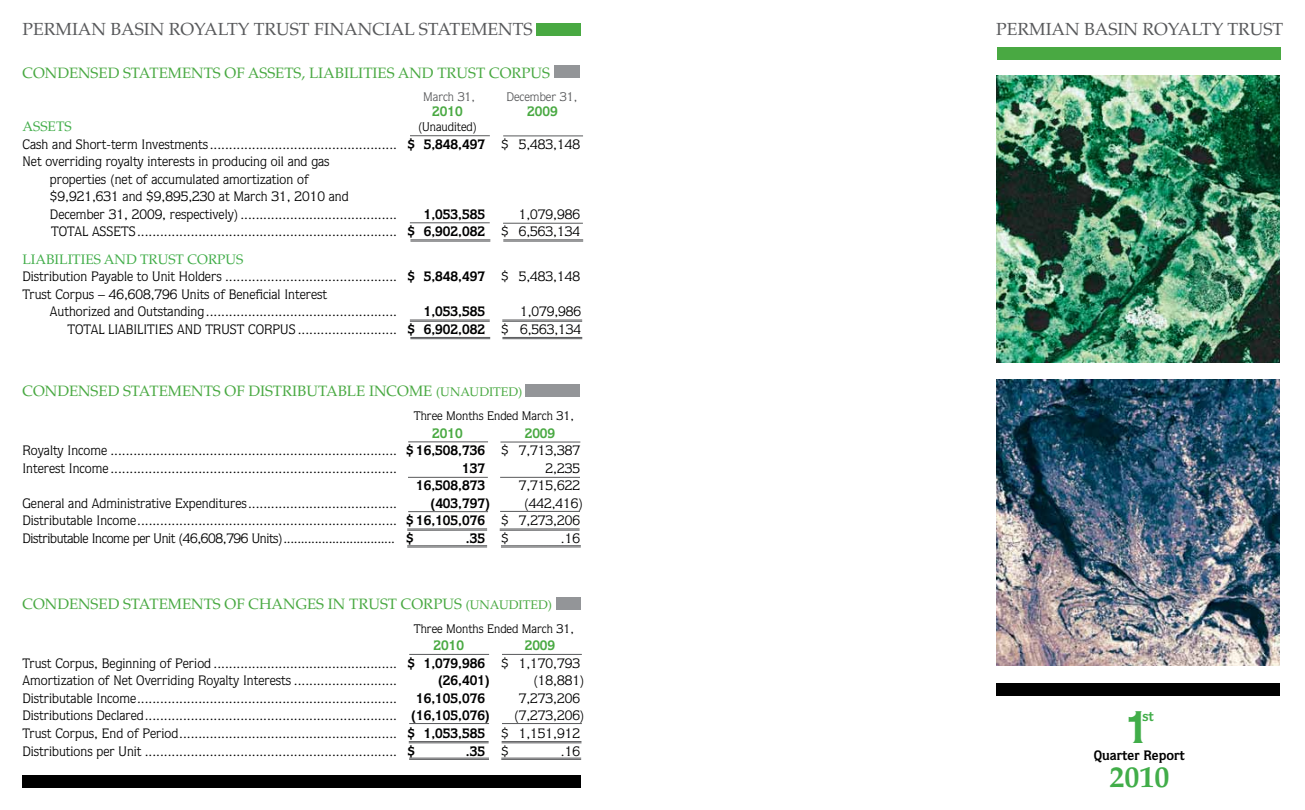
<style>
.page{position:relative;width:1305px;height:810px;background:#fff}
.page>*{position:absolute;margin:0;border:0;box-sizing:border-box;transform-origin:0 0}
.t1{font:700 45px "Quorum Std";color:#41ad49}
.t2{font:700 30px "Palatino LT Std";color:#41ad49}
.t3{font:17.5px "Palatino LT Std";color:#58595b}
.t4{font:15px "Palatino LT Std";color:#49a942}
.t5{font:13.75px/17.5px "Quorum Std";color:#000}
.t6{font:13.75px/17.5px "Quorum Std";letter-spacing:-.025em;color:#000}
.t7{font:700 13.75px "Quorum Std";color:#000}
.t8{font:13.75px "Palatino LT Std";color:#41ad49}
.t9{font:700 13.75px "Quorum Std";color:#49a942}
.t10{font:700 13.75px "Quorum Std";color:#41ad49}
.t11{font:12.5px "Quorum Std";color:#000}
.t12{font:12.5px "Palatino LT Std";color:#49a942}
.t13{font:12.5px "Quorum Std";color:#58595b}
.s1{font-weight:700}
.s2{font-weight:700;color:#49a942}
.s3{font-weight:400}
</style>
<div class="page">
<hr style="left:502px;top:654px;width:80px;height:1px;background:#58595b">
<hr style="left:409px;top:654px;width:80px;height:1px;background:#58595b">
<hr style="left:501px;top:758px;width:80px;height:1px;background:#58595b">
<hr style="left:409px;top:758px;width:80px;height:1px;background:#58595b">
<hr style="left:502px;top:743px;width:79px;height:1px;background:#58595b">
<hr style="left:502px;top:741px;width:79px;height:1px;background:#58595b">
<hr style="left:409px;top:741px;width:80px;height:1px;background:#58595b">
<hr style="left:409px;top:743px;width:80px;height:1px;background:#58595b">
<hr style="left:501px;top:759px;width:80px;height:1px;background:#58595b">
<hr style="left:409px;top:759px;width:80px;height:1px;background:#58595b">
<hr style="left:409px;top:723px;width:80px;height:1px;background:#58595b">
<hr style="left:502px;top:723px;width:80px;height:1px;background:#58595b">
<hr style="left:500px;top:442px;width:80px;height:1px;background:#58595b">
<hr style="left:408px;top:442px;width:80px;height:1px;background:#58595b">
<hr style="left:500px;top:529px;width:80px;height:1px;background:#58595b">
<hr style="left:501px;top:545px;width:80px;height:1px;background:#58595b">
<hr style="left:407px;top:545px;width:80px;height:1px;background:#58595b">
<hr style="left:407px;top:529px;width:80px;height:1px;background:#58595b">
<hr style="left:408px;top:477px;width:80px;height:1px;background:#58595b">
<hr style="left:500px;top:477px;width:80px;height:1px;background:#58595b">
<hr style="left:408px;top:511px;width:80px;height:1px;background:#58595b">
<hr style="left:500px;top:511px;width:80px;height:1px;background:#58595b">
<hr style="left:407px;top:530px;width:80px;height:1px;background:#58595b">
<hr style="left:407px;top:547px;width:80px;height:1px;background:#58595b">
<hr style="left:501px;top:547px;width:80px;height:1px;background:#58595b">
<hr style="left:500px;top:530px;width:80px;height:1px;background:#58595b">
<hr style="left:410px;top:136px;width:80px;height:1px;background:#58595b">
<hr style="left:503px;top:223px;width:80px;height:1px;background:#58595b">
<hr style="left:410px;top:337px;width:80px;height:1px;background:#58595b">
<hr style="left:410px;top:338px;width:80px;height:1px;background:#58595b">
<hr style="left:503px;top:240px;width:80px;height:1px;background:#58595b">
<hr style="left:502px;top:337px;width:80px;height:1px;background:#58595b">
<hr style="left:502px;top:338px;width:80px;height:1px;background:#58595b">
<hr style="left:410px;top:240px;width:80px;height:1px;background:#58595b">
<hr style="left:503px;top:136px;width:80px;height:1px;background:#58595b">
<hr style="left:410px;top:223px;width:80px;height:1px;background:#58595b">
<hr style="left:502px;top:320px;width:80px;height:1px;background:#58595b">
<hr style="left:410px;top:320px;width:80px;height:1px;background:#58595b">
<hr style="left:410px;top:321px;width:80px;height:1px;background:#58595b">
<hr style="left:502px;top:321px;width:80px;height:1px;background:#58595b">
<hr style="left:503px;top:241px;width:80px;height:1px;background:#58595b">
<hr style="left:410px;top:241px;width:80px;height:1px;background:#58595b">
<div style="left:997px;top:48px;width:283px;height:12px;background:#49a942"></div>
<div style="left:996px;top:683px;width:284px;height:12px;background:#000"></div>
<img style="left:997px;top:75px;width:283px;height:287px">
<img style="left:997px;top:379px;width:283px;height:287px">
<div style="left:536px;top:23px;width:45px;height:13px;background:#49a942"></div>
<div style="left:22px;top:776px;width:559px;height:12px;background:#000"></div>
<div style="left:525px;top:384px;width:55px;height:12px;background:#939598"></div>
<div style="left:556px;top:597px;width:24px;height:13px;background:#939598"></div>
<div style="left:554px;top:66px;width:26px;height:12px;background:#939598"></div>
<p class="t3" style="left:22px;top:19px;width:512px">PERMIAN BASIN ROYALTY TRUST FINANCIAL STATEMENTS</p>
<p class="t4" style="left:22px;top:64px;width:529px">CONDENSED STATEMENTS OF ASSETS, LIABILITIES AND TRUST CORPUS</p>
<p class="t13" style="left:423px;top:90px;width:53px">March 31,</p>
<p class="t13" style="left:506px;top:90px;width:72px">December 31,</p>
<p class="t9" style="left:432px;top:103px;width:32px">2010</p>
<p class="t9" style="left:527px;top:103px;width:32px">2009</p>
<p class="t8" style="left:22px;top:119px;width:20px">ASSETS</p>
<p class="t11" style="left:418px;top:120px;width:60px">(Unaudited)</p>
<p class="t5" style="left:22px;top:136px;width:559px">Cash and Short-term Investments................................................. <span class="s1">$ 5,848,497</span> $ 5,483,148</p>
<p class="t5" style="left:22px;top:153px;width:309px">Net overriding royalty interests in producing oil and gas</p>
<p class="t5" style="left:50px;top:171px;width:260px">properties (net of accumulated amortization of</p>
<p class="t5" style="left:50px;top:188px;width:300px">$9,921,631 and $9,895,230 at March 31, 2010 and</p>
<p class="t5" style="left:50px;top:206px;width:349px">December 31, 2009, respectively).........................................</p>
<p class="t7" style="left:424px;top:206px;width:63px">1,053,585</p>
<p class="t5" style="left:51px;top:206px;width:530px;text-align:right">1,079,986<br>TOTAL ASSETS.................................................................... <span class="s1">$ 6,902,082</span> $ 6,563,134</p>
<p class="t8" style="left:22px;top:251px;width:17px">LIABILITIES</p>
<p class="t8" style="left:104px;top:251px;width:12px">AND</p>
<p class="t8" style="left:140px;top:251px;width:19px">TRUST</p>
<p class="t8" style="left:188px;top:251px;width:20px">CORPUS</p>
<p class="t5" style="left:22px;top:268px;width:559px">Distribution Payable to Unit Holders ............................................. <span class="s1">$ 5,848,497</span> $ 5,483,148</p>
<p class="t5" style="left:22px;top:286px;width:306px">Trust Corpus – 46,608,796 Units of Beneficial Interest</p>
<p class="t5" style="left:50px;top:303px;width:349px">Authorized and Outstanding ..................................................</p>
<p class="t7" style="left:424px;top:304px;width:63px">1,053,585</p>
<p class="t5" style="left:520px;top:303px;width:63px">1,079,986</p>
<p class="t5" style="left:68px;top:321px;width:54px">TOTAL Liabilities</p>
<p class="t5" style="left:177px;top:321px;width:9px">and</p>
<p class="t5" style="left:205px;top:321px;width:25px">Trust</p>
<p class="t5" style="left:248px;top:321px;width:33px">Corpus</p>
<p class="t5" style="left:298px;top:321px;width:285px">.......................... <span class="s1">$ 6,902,082</span> $ 6,563,134</p>
<p class="t4" style="left:22px;top:383px;width:23px">CONDENSED</p>
<p class="t4" style="left:123px;top:383px;width:19px">STATEMENTS</p>
<p class="t4" style="left:225px;top:383px;width:46px">OF DISTRIBUTABLE</p>
<p class="t4" style="left:369px;top:383px;width:18px">INCOME</p>
<p class="t12" style="left:436px;top:385px;width:24px">(UNAUDITED</p>
<p class="t12" style="left:518px;top:385px;width:6px">)</p>
<p class="t11" style="left:414px;top:409px;width:162px">Three Months Ended March 31,</p>
<p class="t9" style="left:432px;top:425px;width:32px">2010</p>
<p class="t5" style="left:23px;top:424px;width:559px;text-indent:502px"><span class="s2">2009<br></span>Royalty Income ........................................................................... <span class="s1">$ 16,508,736</span> $ 7,713,387<br>Interest Income ...........................................................................</p>
<p class="t7" style="left:462px;top:460px;width:24px">137</p>
<p class="t5" style="left:546px;top:459px;width:36px">2,235</p>
<p class="t7" style="left:416px;top:477px;width:70px">16,508,873</p>
<p class="t5" style="left:519px;top:477px;width:63px">7,715,622</p>
<p class="t5" style="left:23px;top:494px;width:376px">General and Administrative Expenditures.......................................</p>
<p class="t7" style="left:431px;top:495px;width:60px">(403,797)</p>
<p class="t6" style="left:23px;top:494px;width:562px;text-indent:502px">(442,416)<br>Distributable Income.................................................................... <span class="s1">$ 16,105,076</span> $ 7,273,206<br>Distributable Income per Unit (46,608,796 Units)................................ <span class="s1">$</span></p>
<p class="t7" style="left:466px;top:530px;width:45px">.35 <span class="s3">$</span></p>
<p class="t5" style="left:561px;top:529px;width:21px">.16</p>
<p class="t4" style="left:22px;top:595px;width:23px">CONDENSED</p>
<p class="t4" style="left:123px;top:595px;width:19px">STATEMENTS</p>
<p class="t4" style="left:225px;top:595px;width:145px">OF CHANGES IN TRUST</p>
<p class="t4" style="left:401px;top:595px;width:22px">CORPUS</p>
<p class="t12" style="left:466px;top:597px;width:24px">(UNAUDITED</p>
<p class="t12" style="left:548px;top:597px;width:6px">)</p>
<p class="t11" style="left:414px;top:621px;width:162px">Three Months Ended March 31,</p>
<p class="t9" style="left:433px;top:637px;width:32px">2010</p>
<p class="t5" style="left:22px;top:637px;width:559px;text-indent:502px"><span class="s2">2009<br></span>Trust Corpus, Beginning of Period ................................................ <span class="s1">$ 1,079,986</span> $ 1,170,793<br>Amortization of Net Overriding Royalty Interests ...........................</p>
<p class="t7" style="left:438px;top:672px;width:53px">(26,401)</p>
<p class="t5" style="left:533px;top:672px;width:53px">(18,881)</p>
<p class="t5" style="left:23px;top:689px;width:376px">Distributable Income....................................................................</p>
<p class="t7" style="left:416px;top:690px;width:70px">16,105,076</p>
<p class="t5" style="left:519px;top:689px;width:63px">7,273,206</p>
<p class="t5" style="left:23px;top:707px;width:469px">Distributions Declared.................................................................. <span class="s1">(16,105,076)</span></p>
<p class="t5" style="left:23px;top:707px;width:564px;text-indent:492px">(7,273,206)<br>Trust Corpus, End of Period......................................................... <span class="s1">$ 1,053,585</span> $ 1,151,912</p>
<p class="t5" style="left:23px;top:743px;width:394px">Distributions per Unit .................................................................. <span class="s1">$</span></p>
<p class="t7" style="left:466px;top:744px;width:45px">.35 <span class="s3">$</span></p>
<p class="t5" style="left:561px;top:743px;width:21px">.16</p>
<p class="t3" style="left:996px;top:19px;width:289px">PERMIAN BASIN ROYALTY TRUST</p>
<h1 class="t1" style="left:1125px;top:701px;width:27px">1</h1>
<p class="t10" style="left:1143px;top:708px;width:13px">st</p>
<p class="t7" style="left:1094px;top:747px;width:92px">Quarter Report</p>
<h2 class="t2" style="left:1109px;top:759px;width:61px">2010</h2>
</div>
